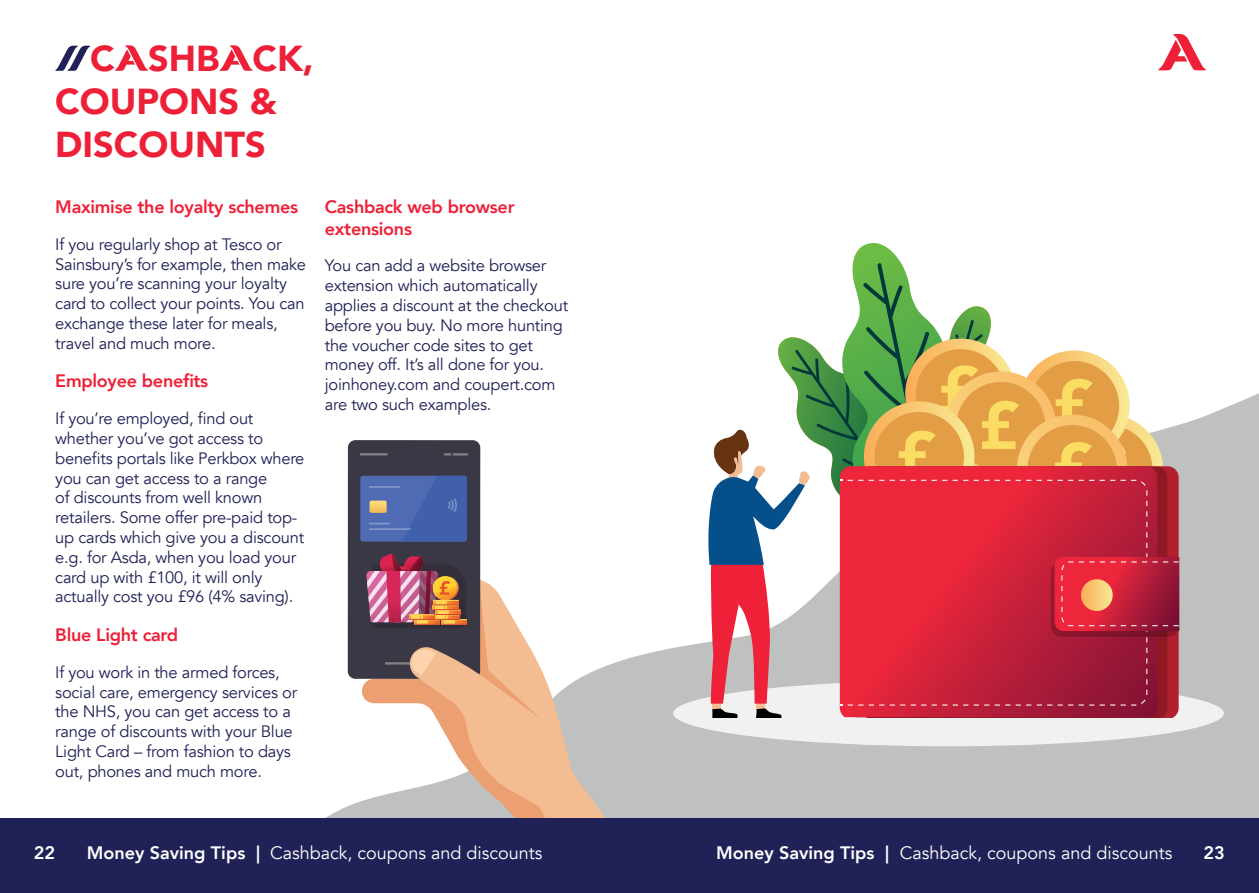
<style>
.page{position:relative;width:1259px;height:893px;background:#fff}
.page>*{position:absolute;margin:0;border:0;box-sizing:border-box;transform-origin:0 0}
.t1{font:900 36px/43.2px "Avenir";color:#ee2038}
.t2{font:18px "Avenir";color:#fff}
.t3{font:800 18px/21.6px "Avenir";letter-spacing:-.015em;color:#ee2038}
.t4{font:800 18px "Avenir";color:#fff}
.t5{font:16.5px/19.8px "Avenir";letter-spacing:-.015em;color:#202156}
.s1{font-weight:800}
</style>
<div class="page">
<svg style="left:300px;top:367px;width:959px;height:452px"></svg>
<div style="left:673px;top:680px;width:551px;height:66px;background:#f2f1f1;border-radius:50%"></div>
<svg style="left:1052px;top:414px;width:111px;height:111px"></svg>
<div style="left:1063px;top:425px;width:89px;height:89px;background:#e29d45;border-radius:50%"></div>
<svg style="left:1019px;top:350px;width:110px;height:111px;background:#f8d482"></svg>
<div style="left:1029px;top:361px;width:90px;height:89px;background:#e29d45;border-radius:50%"></div>
<svg style="left:1055px;top:379px;width:37px;height:36px"></svg>
<svg style="left:945px;top:371px;width:111px;height:111px"></svg>
<div style="left:956px;top:382px;width:89px;height:89px;background:#e29d45;border-radius:50%"></div>
<div style="left:1017px;top:414px;width:110px;height:111px;background:#f9c570;border-radius:55px"></div>
<div style="left:1027px;top:425px;width:90px;height:89px;background:#e29d45;border-radius:50%"></div>
<svg style="left:1055px;top:435px;width:72px;height:31px"></svg>
<svg style="left:1167px;top:466px;width:11px;height:251px;background:#b12130"></svg>
<div style="left:1157px;top:466px;width:10px;height:251px;background:#8f1824"></div>
<svg style="left:1019px;top:466px;width:138px;height:251px;background:#b01d39"></svg>
<svg style="left:1019px;top:480px;width:128px;height:226px;background:#b71f3a"></svg>
<svg style="left:1050px;top:562px;width:128px;height:75px"></svg>
<svg style="left:1054px;top:557px;width:125px;height:74px;background:#c8243c"></svg>
<svg style="left:1081px;top:579px;width:31px;height:32px"></svg>
<svg style="left:706px;top:243px;width:313px;height:474px"></svg>
<svg style="left:55px;top:46px;width:35px;height:25px"></svg>
<svg style="left:115px;top:45px;width:33px;height:26px"></svg>
<svg style="left:219px;top:45px;width:34px;height:26px"></svg>
<svg style="left:546px;top:563px;width:61px;height:256px"></svg>
<div style="left:348px;top:440px;width:132px;height:239px;background:#3b3845;border-radius:8px"></div>
<hr style="left:361px;top:453px;width:25px;height:2px;background:#fff">
<svg style="left:445px;top:453px;width:22px;height:3px"></svg>
<div style="left:360px;top:476px;width:107px;height:66px;background:#4f6bb3;border-radius:3px"></div>
<svg style="left:369px;top:501px;width:18px;height:12px"></svg>
<hr style="left:370px;top:486px;width:29px;height:2px;background:#fff">
<svg style="left:370px;top:523px;width:19px;height:1px"></svg>
<hr style="left:370px;top:528px;width:40px;height:2px;background:#fff">
<svg style="left:402px;top:476px;width:65px;height:66px"></svg>
<svg style="left:350px;top:553px;width:196px;height:266px"></svg>
<div style="left:0;top:819px;width:1259px;height:74px;background:#202156"></div>
<svg style="left:1158px;top:34px;width:48px;height:36px"></svg>
<h1 class="t1" style="left:55px;top:36px;width:260px;text-indent:35px">C SHB CK,<br>COUPONS &amp;<br>DISCOUNTS</h1>
<p class="t3" style="left:55px;top:196px;width:244px">Maximise the loyalty schemes</p>
<p class="t5" style="left:55px;top:234px;width:252px">If you regularly shop at Tesco or<br>Sainsbury’s for example, then make sure you’re scanning your loyalty card to collect your points. You can exchange these later for meals, travel and much more.</p>
<p class="t3" style="left:55px;top:370px;width:154px">Employee benefits</p>
<p class="t5" style="left:55px;top:409px;width:251px">If you’re employed, find out whether you’ve got access to benefits portals like Perkbox where you can get access to a range<br>of discounts from well known retailers. Some offer pre-paid top&shy;up cards which give you a discount e.g. for Asda, when you load your card up with £100, it will only actually cost you £96 (4% saving).</p>
<p class="t3" style="left:55px;top:624px;width:124px">Blue Light card</p>
<p class="t5" style="left:55px;top:663px;width:243px">If you work in the armed forces, social care, emergency services or the NHS, you can get access to a range of discounts with your Blue<br>Light Card – from fashion to days out, phones and much more.</p>
<p class="t3" style="left:325px;top:196px;width:191px">Cashback web browser extensions</p>
<p class="t5" style="left:325px;top:256px;width:245px">You can add a website browser extension which automatically applies a discount at the checkout before you buy. No more hunting the voucher code sites to get money off. It’s all done for you. joinhoney.com and coupert.com are two such examples.</p>
<p class="t4" style="left:34px;top:839px;width:23px">22</p>
<p class="t2" style="left:87px;top:842px;width:457px"><span class="s1">Money Saving Tips |</span> Cashback, coupons and discounts</p>
<p class="t2" style="left:716px;top:842px;width:458px"><span class="s1">Money Saving Tips |</span> Cashback, coupons and discounts</p>
<p class="t4" style="left:1203px;top:839px;width:23px">23</p>
</div>
